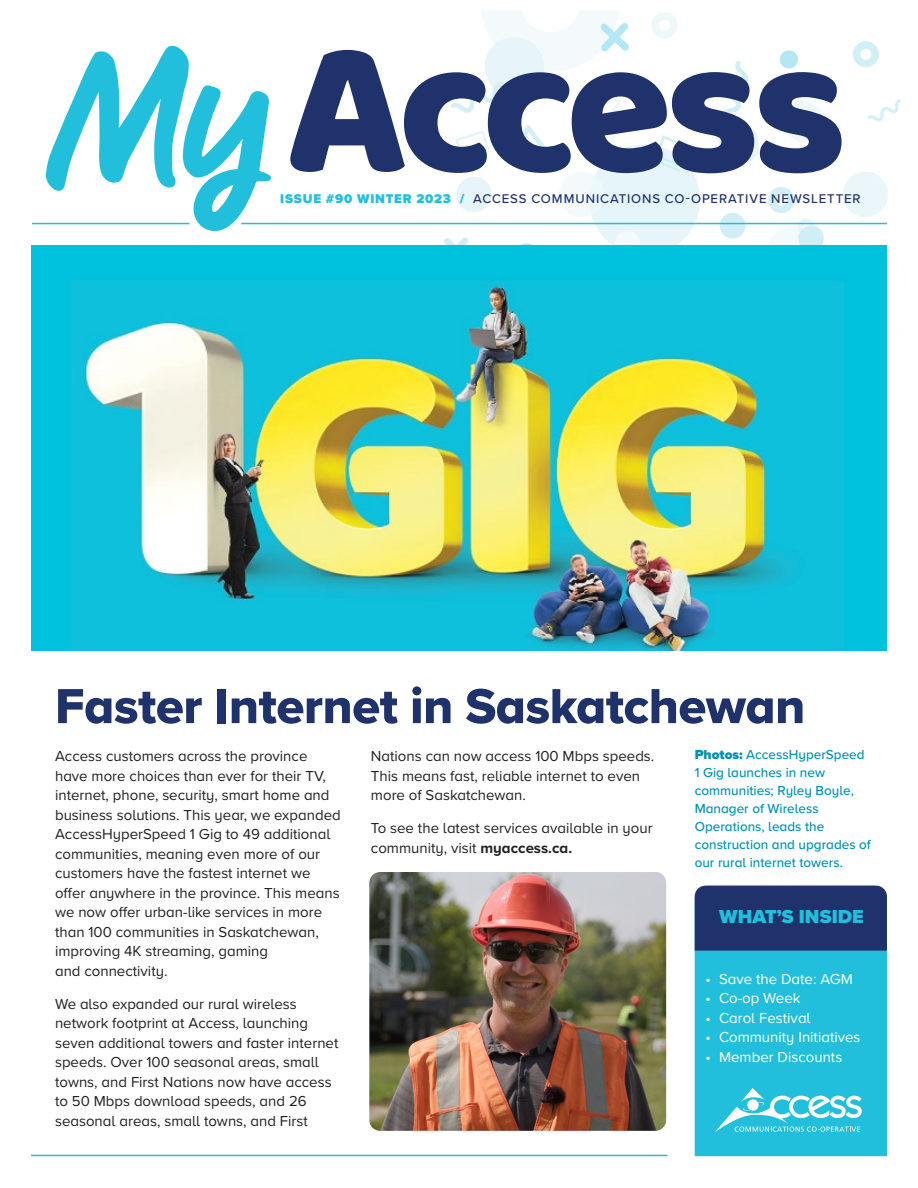
<style>
.page{position:relative;width:918px;height:1188px;background:#fff}
.page>*{position:absolute;margin:0;border:0;box-sizing:border-box;transform-origin:0 0}
.t1{font:51px "Proxima Nova A Extrabld";letter-spacing:-.01em;color:#1f326b}
.t2{font:900 19.5px "Proxima Nova A";color:#22bfdd}
.t3{font:15px/19.5px "Proxima Nova A";color:#231f20}
.t4{font:15px "Proxima Nova A";color:#fff}
.t5{font:500 13.5px/18px "Proxima Nova A";color:#0092b3}
.t6{font:500 13.2px "Proxima Nova A";letter-spacing:.07em;color:#1f326b}
.s1{font-weight:900;color:#22bfdd}
.s2{font-weight:900}
.s3{font-weight:700}
</style>
<div class="page">
<img style="left:349px;top:10px;width:552px;height:236px">
<div style="left:695px;top:951px;width:192px;height:205px;background:#22bfdd"></div>
<div style="left:695px;top:886px;width:192px;height:65px;background:#1f326b"></div>
<svg style="left:715px;top:1088px;width:147px;height:44px"></svg>
<hr style="left:31px;top:1155px;width:636px;height:1px;background:#22bfdd">
<hr style="left:32px;top:223px;width:157px;height:1px;background:#22bfdd">
<hr style="left:241px;top:223px;width:646px;height:1px;background:#22bfdd">
<svg style="left:45px;top:45px;width:228px;height:201px"></svg>
<svg style="left:290px;top:50px;width:552px;height:123px;fill:#1f326b"></svg>
<img style="left:369px;top:872px;width:297px;height:259px">
<img style="left:31px;top:246px;width:856px;height:404px">
<p class="t6" style="left:280px;top:189px;width:582px"><span class="s1">ISSUE #90 WINTER 2023 /</span> ACCESS COMMUNICATIONS CO-OPERATIVE NEWSLETTER</p>
<p class="t1" style="left:55px;top:668px;width:752px">Faster Internet in Saskatchewan</p>
<p class="t3" style="left:55px;top:746px;width:287px">Access customers across the province have more choices than ever for their TV, internet, phone, security, smart home and business solutions. This year, we expanded AccessHyperSpeed 1 Gig to 49 additional communities, meaning even more of our customers have the fastest internet we offer anywhere in the province. This means we now offer urban-like services in more than 100 communities in Saskatchewan, improving 4K streaming, gaming<br>and connectivity.</p>
<p class="t3" style="left:55px;top:993px;width:285px">We also expanded our rural wireless network footprint at Access, launching seven additional towers and faster internet speeds. Over 100 seasonal areas, small towns, and First Nations now have access to 50 Mbps download speeds, and 26 seasonal areas, small towns, and First</p>
<p class="t5" style="left:695px;top:745px;width:178px"><span class="s2">Photos:</span> AccessHyperSpeed<br>1 Gig launches in new communities; Ryley Boyle,<br>Manager of Wireless<br>Operations, leads the construction and upgrades of our rural internet towers.</p>
<p class="t3" style="left:371px;top:746px;width:285px">Nations can now access 100 Mbps speeds.<br>This means fast, reliable internet to even more of Saskatchewan.</p>
<p class="t3" style="left:371px;top:818px;width:283px">To see the latest services available in your community, visit <span class="s3">myaccess.ca.</span></p>
<p class="t2" style="left:719px;top:901px;width:146px">WHAT’S INSIDE</p>
<p class="t4" style="left:706px;top:968px;width:149px">• Save the Date: AGM</p>
<p class="t4" style="left:706px;top:987px;width:97px">• Co-op Week</p>
<p class="t4" style="left:706px;top:1007px;width:107px">• Carol Festival</p>
<p class="t4" style="left:706px;top:1026px;width:157px">• Community Initiatives</p>
<p class="t4" style="left:706px;top:1046px;width:138px">• Member Discounts</p>
</div>
